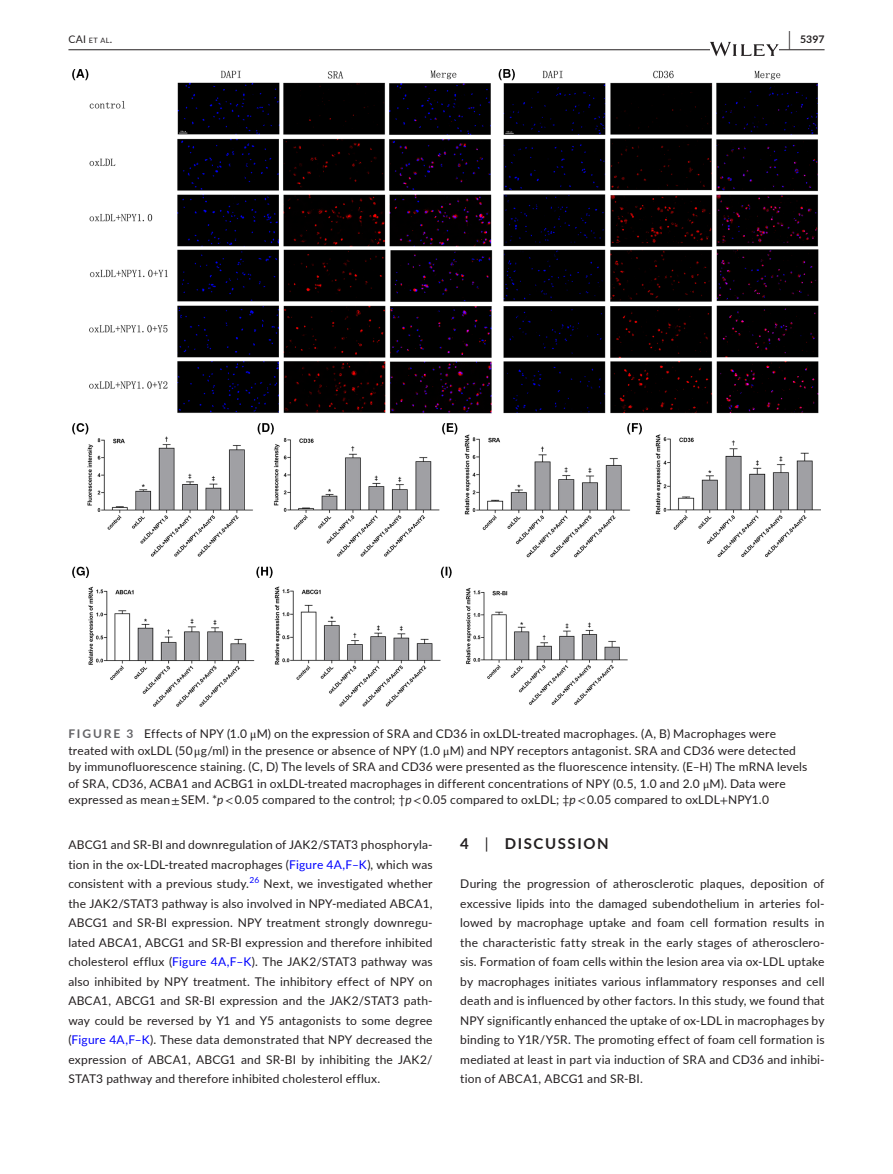
<style>
.page{position:relative;width:893px;height:1174px;background:#fff}
.page>*{position:absolute;margin:0;border:0;box-sizing:border-box;transform-origin:0 0}
.t1{font:700 15px "Lato";letter-spacing:.11em;color:#231f20}
.t2{font:12px/19.5px "Lato";letter-spacing:.015em;color:#231f20;text-align:justify}
.t3{font:10.5px "Lato";color:#231f20}
.t4{font:700 10.5px "Lato";color:#231f20}
.t5{font:8.4px "Lato";color:#00f}
.s1{font-size:7.35px}
.s2{font-size:19.5px}
.s3{font-weight:700;color:#636366}
.s4{font-family:"STIX"}
.s5{font-style:italic}
.s6{color:#00f}
.s7{font-weight:400}
</style>
<div class="page">
<hr style="left:68px;top:49px;width:756px;height:1px;background:#231f20">
<svg style="left:710px;top:42px;width:69px;height:14px"></svg>
<img style="left:72px;top:69px;width:749px;height:637px">
<p class="t3" style="left:68px;top:31px;width:45px">CAI <span class="s1">et al</span>.</p>
<p class="t4" style="left:789px;top:31px;width:37px"><span class="s2">|</span> 5397</p>
<p class="t2" style="left:68px;top:725px;width:740px;line-height:16.5px;text-align:left"><span class="s3">FIGURE 3</span> Effects of NPY (1.0 <span class="s4">μ</span>M) on the expression of SRA and CD36 in oxLDL-treated macrophages. (A, B) Macrophages were treated with oxLDL (50 <span class="s4">μ</span>g/ml) in the presence or absence of NPY (1.0 <span class="s4">μ</span>M) and NPY receptors antagonist. SRA and CD36 were detected by immunofluorescence staining. (C, D) The levels of SRA and CD36 were presented as the fluorescence intensity. (E–H) The mRNA levels of SRA, CD36, ACBA1 and ACBG1 in oxLDL-treated macrophages in different concentrations of NPY (0.5, 1.0 and 2.0 <span class="s4">μ</span>M). Data were expressed as mean <span class="s4">±</span> SEM. *<span class="s5">p</span><span class="s4">&lt;</span> 0.05 compared to the control; †<span class="s5">p</span><span class="s4">&lt;</span> 0.05 compared to oxLDL; ‡<span class="s5">p</span><span class="s4">&lt;</span> 0.05 compared to oxLDL<span class="s4">+</span>NPY1.0</p>
<p class="t2" style="left:68px;top:834px;width:366px">ABCG1 and SR-BI and downregulation of JAK2/STAT3 phosphoryla&shy;tion in the ox-LDL-treated macrophages (<span class="s6">Figure 4A,F–K</span>), which was consistent with a previous study.</p>
<p class="t5" style="left:250px;top:874px;width:11px">26</p>
<p class="t2" style="left:68px;top:873px;width:366px;text-indent:195px">Next, we investigated whether the JAK2/STAT3 pathway is also involved in NPY-mediated ABCA1, ABCG1 and SR-BI expression. NPY treatment strongly downregu&shy;lated ABCA1, ABCG1 and SR-BI expression and therefore inhibited cholesterol efflux (<span class="s6">Figure 4A,F–K</span>). The JAK2/STAT3 pathway was also inhibited by NPY treatment. The inhibitory effect of NPY on ABCA1, ABCG1 and SR-BI expression and the JAK2/STAT3 path&shy;way could be reversed by Y1 and Y5 antagonists to some degree (<span class="s6">Figure 4A,F–K</span>). These data demonstrated that NPY decreased the expression of ABCA1, ABCG1 and SR-BI by inhibiting the JAK2/ STAT3 pathway and therefore inhibited cholesterol efflux.</p>
<p class="t1" style="left:460px;top:833px;width:150px">4 <span class="s7">|</span> DISCUSSION</p>
<p class="t2" style="left:460px;top:873px;width:366px">During the progression of atherosclerotic plaques, deposition of excessive lipids into the damaged subendothelium in arteries fol&shy;lowed by macrophage uptake and foam cell formation results in the characteristic fatty streak in the early stages of atherosclero&shy;sis. Formation of foam cells within the lesion area via ox-LDL uptake by macrophages initiates various inflammatory responses and cell death and is influenced by other factors. In this study, we found that NPY significantly enhanced the uptake of ox-LDL in macrophages by binding to Y1R/Y5R. The promoting effect of foam cell formation is mediated at least in part via induction of SRA and CD36 and inhibi&shy;tion of ABCA1, ABCG1 and SR-BI.</p>
</div>
